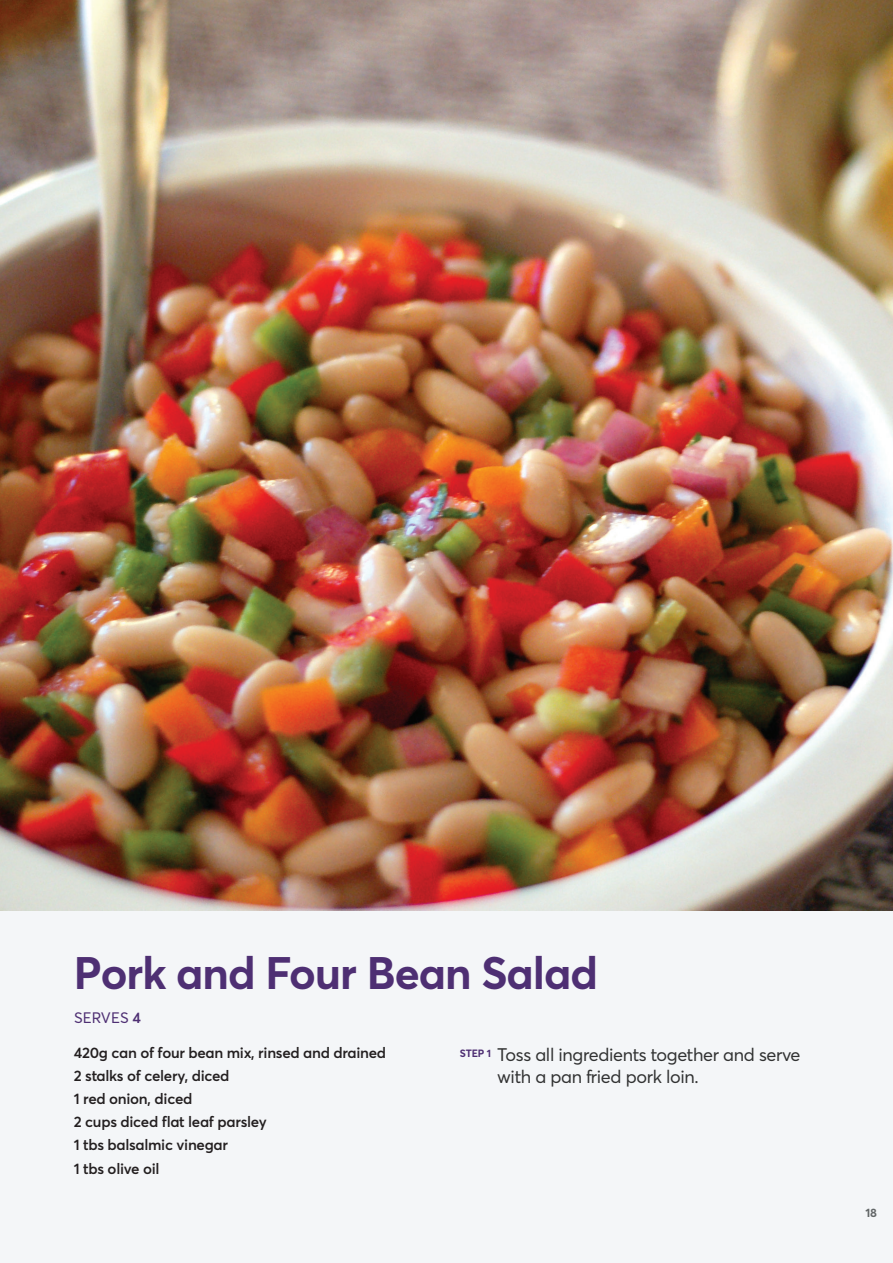
<style>
.page{position:relative;width:893px;height:1263px;background:#fff}
.page>*{position:absolute;margin:0;border:0;box-sizing:border-box;transform-origin:0 0}
.t1{font:700 45px "Averta";letter-spacing:-.02em;color:#4e2f73}
.t2{font:18px/22.5px "Averta";letter-spacing:-.02em;color:#313232}
.t3{font:600 15px/23.1px "Averta";letter-spacing:-.02em;color:#231f20}
.t4{font:15px "Averta";letter-spacing:.005em;color:#4e2f73}
.t5{font:700 12px "Averta";color:#313232}
.t6{font:700 10.5px "Averta";color:#4e2f73}
.s1{font-weight:600}
</style>
<div class="page">
<div style="left:0;top:659px;width:893px;height:604px;background:#f4f6f8"></div>
<img style="left:0;top:0;width:893px;height:910px">
<h1 class="t1" style="left:74px;top:942px;width:526px">Pork and Four Bean Salad</h1>
<p class="t4" style="left:74px;top:1007px;width:68px">SERVES <span class="s1">4</span></p>
<p class="t3" style="left:74px;top:1040px;width:314px">420g can of four bean mix, rinsed and drained<br>2 stalks of celery, diced<br>1 red onion, diced<br>2 cups diced flat leaf parsley<br>1 tbs balsalmic vinegar<br>1 tbs olive oil</p>
<p class="t2" style="left:497px;top:1042px;width:305px">Toss all ingredients together and serve with a pan fried pork loin.</p>
<p class="t6" style="left:460px;top:1045px;width:33px">STEP 1</p>
<p class="t5" style="left:865px;top:1204px;width:13px">18</p>
</div>
